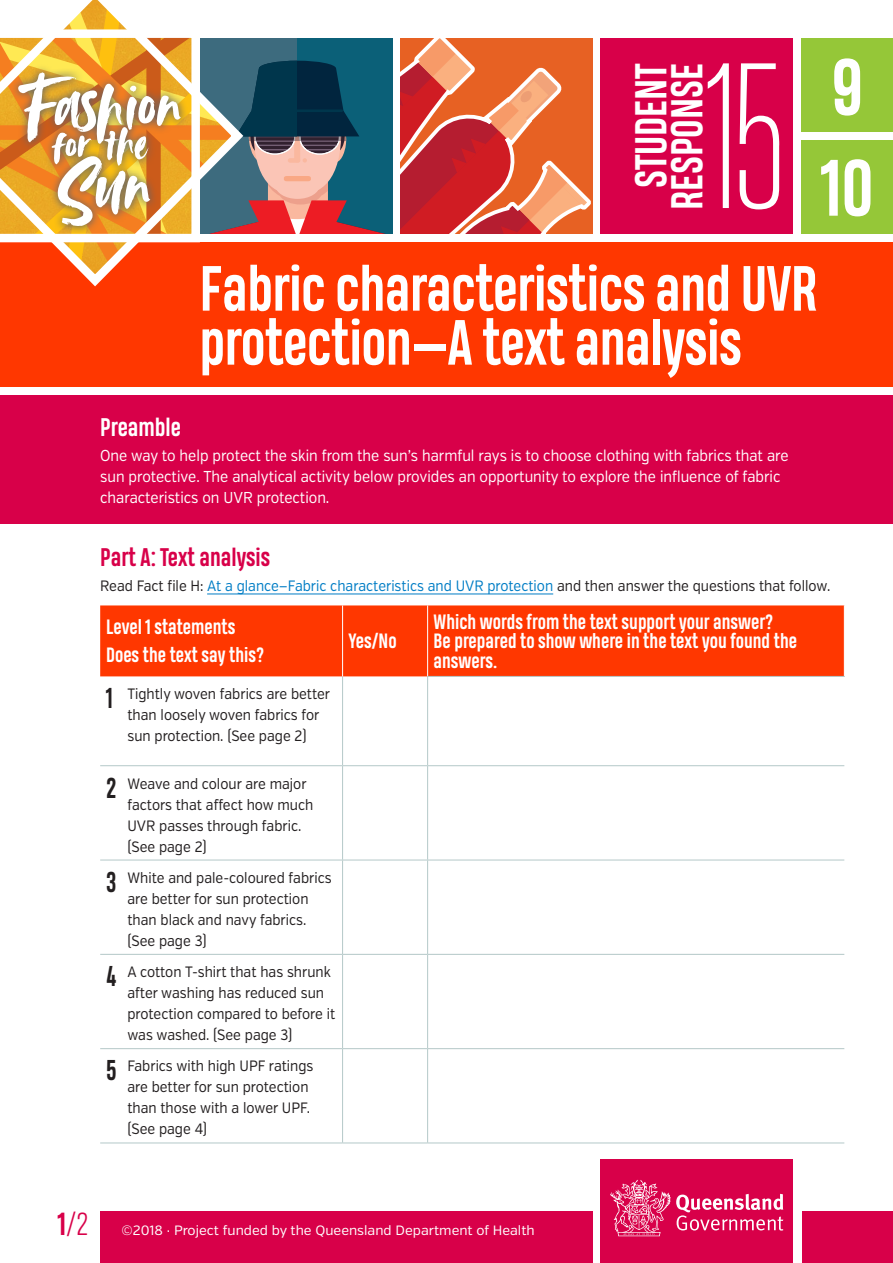
<style>
.page{position:relative;width:893px;height:1263px;background:#fff}
.page>*{position:absolute;margin:0;border:0;box-sizing:border-box;transform-origin:0 0}
.t1{font:100 195px "Heading Pro Ultracompressed";color:#fff}
.t2{font:700 75px "Heading Pro";color:#fff}
.sheet_title{font:700 60px/54px "Heading Pro";letter-spacing:-.01em;color:#fff}
.t3{font:700 42px "Heading Pro";color:#fff}
.t4{font:300 30px "Heading Pro";color:#d80049}
.sub_1{font:700 24px "Heading Pro";color:#d80049}
.INTRO_WHITE_head_16p{font:700 24px "Heading Pro";color:#fff}
.table_header{font:700 19.5px/19.5px "Heading Pro";color:#fff}
.INTRO_WHITE_copy_10{font:15.75px/21px "Verb";color:#fff;scale:.9 1}
.table_bullet{font:15px/21px "Verb";color:#231f20;scale:.9 1}
.body_10pt{font:15px "Verb";color:#231f20;scale:.9 1}
.t5{font:13.5px "Verb";color:#fff}
.s1{color:#007dc5}
.s2{font-family:"Heading Pro";font-weight:700;font-size:27px}
.s3{font-weight:700}
</style>
<div class="page">
<svg style="left:401px;top:38px;width:191px;height:196px;background:#df6144"></svg>
<div style="left:601px;top:38px;width:192px;height:196px;background:#d80049"></div>
<div style="left:0;top:243px;width:893px;height:144px;background:#ff3700"></div>
<hr style="left:207px;top:594px;width:346px;height:1px;background:#007dc5">
<div style="left:100px;top:605px;width:744px;height:71px;background:#ff3700"></div>
<hr style="left:342px;top:605px;width:1px;height:71px;background:#fff">
<hr style="left:427px;top:605px;width:1px;height:71px;background:#fff">
<hr style="left:342px;top:676px;width:1px;height:89px;background:#b4c8c8">
<hr style="left:100px;top:765px;width:243px;height:1px;background:#b4c8c8">
<hr style="left:343px;top:765px;width:85px;height:1px;background:#b4c8c8">
<hr style="left:342px;top:766px;width:1px;height:94px;background:#b4c8c8">
<hr style="left:428px;top:765px;width:416px;height:1px;background:#b4c8c8">
<hr style="left:100px;top:860px;width:243px;height:1px;background:#b4c8c8">
<hr style="left:343px;top:860px;width:85px;height:1px;background:#b4c8c8">
<hr style="left:342px;top:860px;width:1px;height:94px;background:#b4c8c8">
<hr style="left:428px;top:860px;width:416px;height:1px;background:#b4c8c8">
<hr style="left:100px;top:954px;width:243px;height:1px;background:#b4c8c8">
<hr style="left:343px;top:954px;width:85px;height:1px;background:#b4c8c8">
<hr style="left:342px;top:955px;width:1px;height:93px;background:#b4c8c8">
<hr style="left:428px;top:954px;width:416px;height:1px;background:#b4c8c8">
<hr style="left:100px;top:1048px;width:243px;height:1px;background:#b4c8c8">
<hr style="left:343px;top:1048px;width:85px;height:1px;background:#b4c8c8">
<hr style="left:342px;top:1049px;width:1px;height:93px;background:#b4c8c8">
<hr style="left:428px;top:1048px;width:416px;height:1px;background:#b4c8c8">
<hr style="left:100px;top:1142px;width:243px;height:1px;background:#b4c8c8">
<hr style="left:343px;top:1142px;width:85px;height:1px;background:#b4c8c8">
<hr style="left:427px;top:676px;width:418px;height:1px;background:#b4c8c8">
<hr style="left:427px;top:677px;width:1px;height:88px;background:#b4c8c8">
<hr style="left:427px;top:766px;width:1px;height:94px;background:#b4c8c8">
<hr style="left:427px;top:860px;width:1px;height:94px;background:#b4c8c8">
<hr style="left:427px;top:955px;width:1px;height:93px;background:#b4c8c8">
<hr style="left:427px;top:1049px;width:1px;height:93px;background:#b4c8c8">
<hr style="left:428px;top:1142px;width:416px;height:1px;background:#b4c8c8">
<div style="left:802px;top:38px;width:91px;height:94px;background:#95c738"></div>
<div style="left:802px;top:140px;width:91px;height:94px;background:#95c738"></div>
<svg style="left:0;top:0;width:249px;height:287px"></svg>
<svg style="left:0;top:29px;width:392px;height:213px"></svg>
<div style="left:0;top:395px;width:893px;height:129px;background:#d80049"></div>
<div style="left:601px;top:1160px;width:192px;height:103px;background:#d80049"></div>
<div style="left:802px;top:1211px;width:91px;height:52px;background:#d80049"></div>
<svg style="left:610px;top:1180px;width:173px;height:56px"></svg>
<div style="left:100px;top:1211px;width:492px;height:52px;background:#d80049"></div>
<p class="t3" style="left:626px;top:188px;width:127px;rotate:-90deg">STUDENT</p>
<p class="t3" style="left:662px;top:210px;width:149px;rotate:-90deg">RESPONSE</p>
<p class="t1" style="left:705px;top:27px;width:86px">15</p>
<p class="t2" style="left:832px;top:42px;width:32px">9</p>
<p class="t2" style="left:821px;top:143px;width:54px">10</p>
<p class="sheet_title" style="left:199px;top:264px;width:619px">Fabric characteristics and UVR protection—A text analysis</p>
<p class="INTRO_WHITE_head_16p" style="left:100px;top:412px;width:82px">Preamble</p>
<p class="INTRO_WHITE_copy_10" style="left:100px;top:445px;width:766px">One way to help protect the skin from the sun’s harmful rays is to choose clothing with fabrics that are sun protective. The analytical activity below provides an opportunity to explore the influence of fabric characteristics on UVR protection.</p>
<p class="sub_1" style="left:100px;top:542px;width:172px">Part A: Text analysis</p>
<p class="body_10pt" style="left:100px;top:577px;width:813px">Read Fact file H: <span class="s1">At a glance—Fabric characteristics and UVR protection</span> and then answer the questions that follow.</p>
<p class="table_header" style="left:106px;top:618px;width:131px">Level 1 statements</p>
<p class="table_header" style="left:106px;top:646px;width:160px">Does the text say this?</p>
<p class="table_header" style="left:434px;top:613px;width:365px">Which words from the text support your answer?<br>Be prepared to show where in the text you found the answers.</p>
<p class="table_header" style="left:349px;top:632px;width:50px">Yes/No</p>
<p class="table_bullet" style="left:127px;top:684px;width:227px;text-indent:-21px"><span class="s2">1</span> Tightly woven fabrics are better than loosely woven fabrics for sun protection. (See page 2)</p>
<p class="table_bullet" style="left:127px;top:773px;width:208px;text-indent:-21px"><span class="s2">2</span> Weave and colour are major factors that affect how much<br>UVR passes through fabric. (See page 2)</p>
<p class="table_bullet" style="left:127px;top:867px;width:228px;text-indent:-21px"><span class="s2">3</span> White and pale-coloured fabrics are better for sun protection than black and navy fabrics. (See page 3)</p>
<p class="table_bullet" style="left:127px;top:962px;width:232px;text-indent:-21px"><span class="s2">4</span> A cotton T-shirt that has shrunk after washing has reduced sun protection compared to before it was washed. (See page 3)</p>
<p class="table_bullet" style="left:127px;top:1056px;width:208px;text-indent:-21px"><span class="s2">5</span> Fabrics with high UPF ratings are better for sun protection than those with a lower UPF. (See page 4)</p>
<p class="t4" style="left:58px;top:1207px;width:32px"><span class="s3">1</span>/2</p>
<p class="t5" style="left:122px;top:1222px;width:415px">©2018 · Project funded by the Queensland Department of Health</p>
</div>
